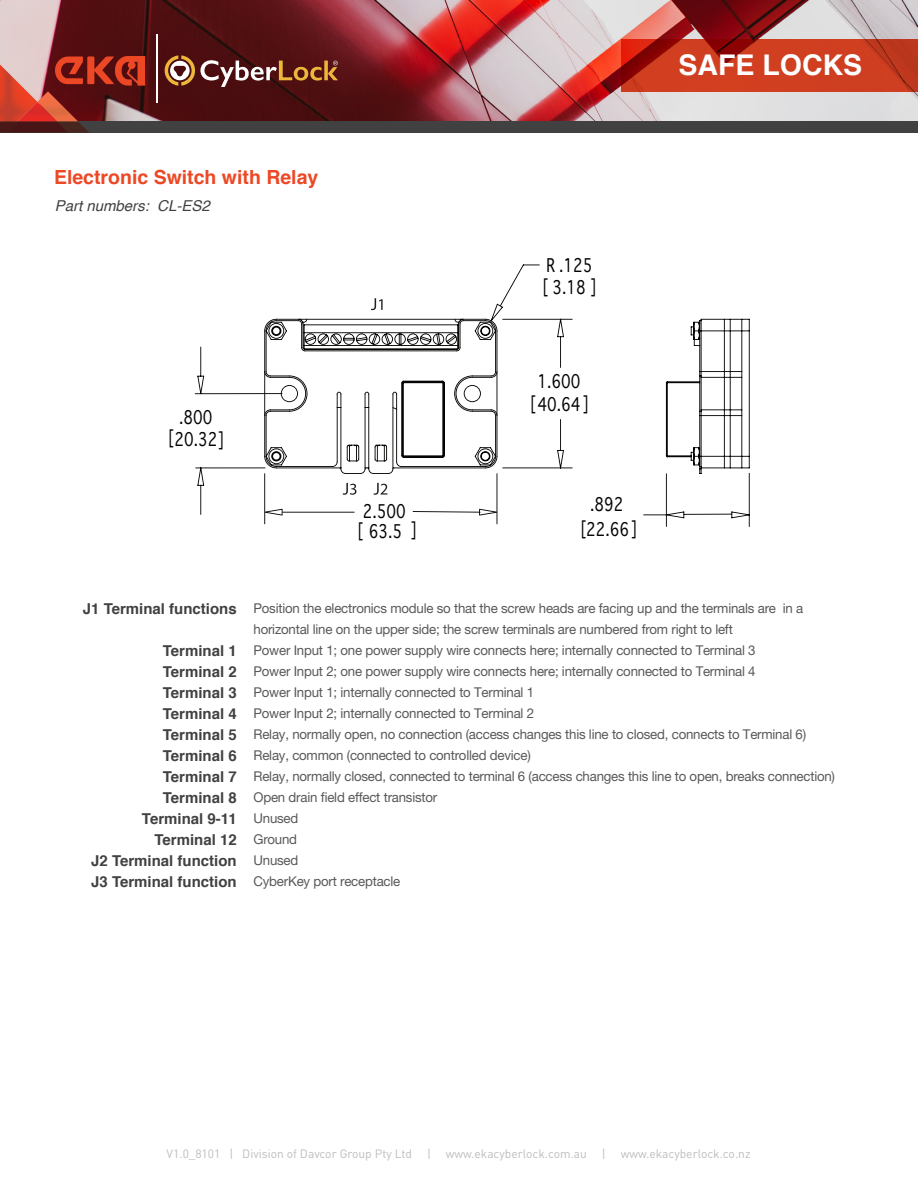
<style>
.page{position:relative;width:918px;height:1188px;background:#fff}
.page>*{position:absolute;margin:0;border:0;box-sizing:border-box;transform-origin:0 0}
.t1{font:700 28.5px "Helvetica";color:#fff}
.t2{font:700 19.5px "Helvetica";color:#ed4825}
.t3{font:18px/22px "Geneva";color:#040503;scale:.8 1}
.t4{font:700 15px "Helvetica";color:#414141}
.t5{font:italic 15px "Helvetica";color:#414141}
.t6{font:13.5px/21px "Helvetica Neue";letter-spacing:-.015em;color:#57585a}
.t7{font:12px "DIN";color:#bcbdc0}
</style>
<div class="page">
<img style="left:0;top:0;width:918px;height:122px">
<div style="left:0;top:122px;width:918px;height:11px;background:#414142"></div>
<img style="left:0;top:65px;width:37px;height:57px">
<img style="left:37px;top:91px;width:41px;height:31px">
<img style="left:18px;top:102px;width:39px;height:20px">
<svg style="left:0;top:122px;width:89px;height:11px"></svg>
<svg style="left:621px;top:40px;width:297px;height:52px;background:#c6361b"></svg>
<svg style="left:165px;top:55px;width:173px;height:32px;background:#794537"></svg>
<hr style="left:156px;top:34px;width:1px;height:69px;background:#fff">
<svg style="left:55px;top:56px;width:90px;height:30px;background:#a62d1b"></svg>
<svg style="left:643px;top:474px;width:107px;height:53px"></svg>
<svg style="left:274px;top:264px;width:476px;height:210px"></svg>
<svg style="left:573px;top:319px;width:127px;height:155px"></svg>
<svg style="left:371px;top:298px;width:12px;height:12px"></svg>
<svg style="left:195px;top:319px;width:378px;height:205px"></svg>
<p class="t2" style="left:54px;top:162px;width:266px">Electronic Switch with Relay</p>
<p class="t5" style="left:55px;top:194px;width:157px">Part numbers: CL-ES2</p>
<h3 class="t3" style="left:179px;top:407px;width:43px">.800</h3>
<h3 class="t3" style="left:168px;top:427px;width:10px">[</h3>
<h3 class="t3" style="left:175px;top:429px;width:64px">20.32]</h3>
<h3 class="t3" style="left:363px;top:501px;width:55px">2.500</h3>
<h3 class="t3" style="left:358px;top:521px;width:57px">[ 63.5</h3>
<h3 class="t3" style="left:411px;top:519px;width:10px">]</h3>
<p class="t1" style="left:679px;top:42px;width:185px">SAFE LOCKS</p>
<h3 class="t3" style="left:543px;top:255px;width:69px">R .125 [ 3.18 ]</h3>
<h3 class="t3" style="left:537px;top:371px;width:55px">1.600</h3>
<h3 class="t3" style="left:530px;top:394px;width:75px">[40.64]</h3>
<h3 class="t3" style="left:590px;top:493px;width:43px">.892</h3>
<h3 class="t3" style="left:581px;top:519px;width:73px">[22.66]</h3>
<p class="t4" style="left:83px;top:597px;width:155px">J1 Terminal functions</p>
<p class="t4" style="left:163px;top:639px;width:75px">Terminal 1</p>
<p class="t4" style="left:163px;top:660px;width:75px">Terminal 2</p>
<p class="t4" style="left:163px;top:681px;width:75px">Terminal 3</p>
<p class="t4" style="left:163px;top:702px;width:75px">Terminal 4</p>
<p class="t4" style="left:163px;top:723px;width:75px">Terminal 5</p>
<p class="t4" style="left:163px;top:744px;width:75px">Terminal 6</p>
<p class="t4" style="left:163px;top:765px;width:75px">Terminal 7</p>
<p class="t4" style="left:163px;top:786px;width:75px">Terminal 8</p>
<p class="t4" style="left:142px;top:807px;width:96px">Terminal 9-11</p>
<p class="t4" style="left:154px;top:828px;width:84px">Terminal 12</p>
<p class="t4" style="left:91px;top:849px;width:147px">J2 Terminal function</p>
<p class="t4" style="left:91px;top:870px;width:147px">J3 Terminal function</p>
<p class="t6" style="left:254px;top:597px;width:551px">Position the electronics module so that the screw heads are facing up and the terminals are in a horizontal line on the upper side; the screw terminals are numbered from right to left</p>
<p class="t6" style="left:254px;top:639px;width:504px">Power Input 1; one power supply wire connects here; internally connected to Terminal 3</p>
<p class="t6" style="left:254px;top:660px;width:504px">Power Input 2; one power supply wire connects here; internally connected to Terminal 4</p>
<p class="t6" style="left:254px;top:681px;width:282px">Power Input 1; internally connected to Terminal 1</p>
<p class="t6" style="left:254px;top:702px;width:282px">Power Input 2; internally connected to Terminal 2</p>
<p class="t6" style="left:254px;top:723px;width:554px">Relay, normally open, no connection (access changes this line to closed, connects to Terminal 6)</p>
<p class="t6" style="left:254px;top:744px;width:279px">Relay, common (connected to controlled device)</p>
<p class="t6" style="left:254px;top:765px;width:583px">Relay, normally closed, connected to terminal 6 (access changes this line to open, breaks connection)</p>
<p class="t6" style="left:254px;top:786px;width:185px">Open drain field effect transistor</p>
<p class="t6" style="left:254px;top:807px;width:46px">Unused</p>
<p class="t6" style="left:254px;top:828px;width:45px">Ground</p>
<p class="t6" style="left:254px;top:849px;width:46px">Unused</p>
<p class="t6" style="left:254px;top:870px;width:148px">CyberKey port receptacle</p>
<p class="t7" style="left:167px;top:1146px;width:585px">V1.0_8101 | Division of Davcor Group Pty Ltd | www.ekacyberlock.com.au | www.ekacyberlock.co.nz</p>
</div>
